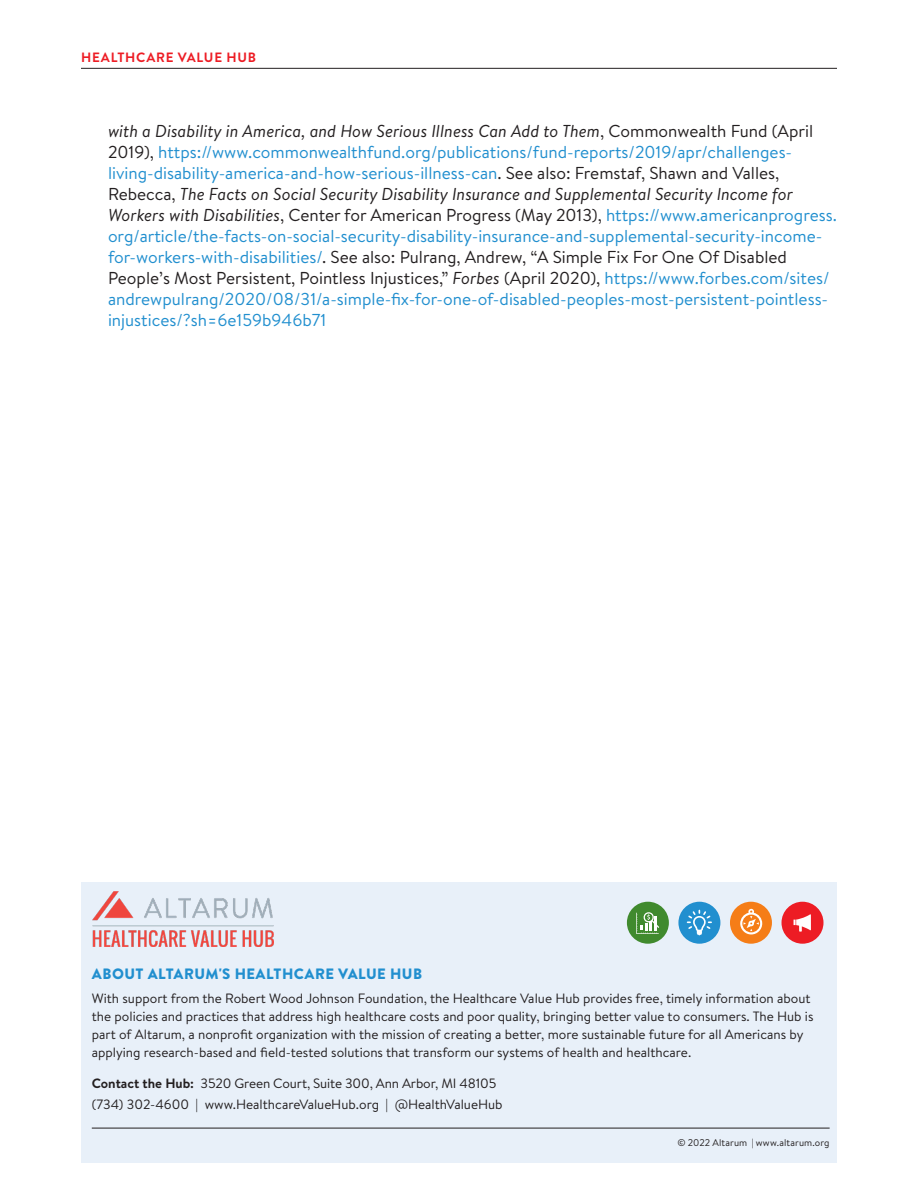
<style>
.page{position:relative;width:918px;height:1188px;background:#fff}
.page>*{position:absolute;margin:0;border:0;box-sizing:border-box;transform-origin:0 0}
.Notes{font:17.25px/21px "Brandon Text";color:#218fcf}
.t1{font:900 15px "Brandon Text";letter-spacing:.03em;color:#218fcf}
.body{font:13.5px/18px "Brandon Text";color:#231f20}
.t2{font:700 13.5px "Brandon Text";letter-spacing:.06em;color:#ed1c24}
.t3{font:9.75px "Brandon Text";letter-spacing:.015em;color:#231f20}
.s1{font-style:italic;color:#231f20}
.s2{color:#231f20}
.s3{font-weight:700}
</style>
<div class="page">
<hr style="left:81px;top:68px;width:756px;height:1px;background:#231f20">
<div style="left:81px;top:882px;width:756px;height:281px;background:#e8f0f9"></div>
<hr style="left:92px;top:1128px;width:738px;height:1px;background:#231f20">
<div style="left:730px;top:902px;width:42px;height:42px;background:#f57d17;border-radius:50%"></div>
<svg style="left:740px;top:909px;width:22px;height:25px"></svg>
<div style="left:678px;top:902px;width:42px;height:42px;background:#218fcf;border-radius:50%"></div>
<svg style="left:687px;top:910px;width:25px;height:25px"></svg>
<div style="left:782px;top:902px;width:42px;height:42px;background:#ed1c24;border-radius:50%"></div>
<svg style="left:794px;top:914px;width:17px;height:18px"></svg>
<div style="left:627px;top:902px;width:42px;height:42px;background:#408a2e;border-radius:50%"></div>
<svg style="left:636px;top:912px;width:23px;height:22px"></svg>
<img style="left:93px;top:891px;width:180px;height:55px">
<p class="t2" style="left:81px;top:48px;width:177px">HEALTHCARE VALUE HUB</p>
<p class="Notes" style="left:108px;top:120px;width:731px"><span class="s1">with a Disability in America, and How Serious Illness Can Add to Them</span><span class="s2">, Commonwealth Fund (April 2019),</span> https://www.commonwealthfund.org/publications/fund-reports/2019/apr/challenges&shy;living-disability-america-and-how-serious-illness-can<span class="s2">. See also: Fremstaf, Shawn and Valles, Rebecca,</span> <span class="s1">The Facts on Social Security Disability Insurance and Supplemental Security Income for Workers with Disabilities</span><span class="s2">, Center for American Progress (May 2013),</span> https://www.americanprogress. org/article/the-facts-on-social-security-disability-insurance-and-supplemental-security-income&shy;for-workers-with-disabilities/<span class="s2">. See also: Pulrang, Andrew, “A Simple Fix For One Of Disabled People’s Most Persistent, Pointless Injustices,”</span> <span class="s1">Forbes</span> <span class="s2">(April 2020),</span> https://www.forbes.com/sites/ andrewpulrang/2020/08/31/a-simple-fix-for-one-of-disabled-peoples-most-persistent-pointless&shy;injustices/?sh=6e159b946b71</p>
<p class="t1" style="left:92px;top:963px;width:332px">ABOUT ALTARUM'S HEALTHCARE VALUE HUB</p>
<p class="body" style="left:92px;top:989px;width:723px">With support from the Robert Wood Johnson Foundation, the Healthcare Value Hub provides free, timely information about the policies and practices that address high healthcare costs and poor quality, bringing better value to consumers. The Hub is part of Altarum, a nonprofit organization with the mission of creating a better, more sustainable future for all Americans by applying research-based and field-tested solutions that transform our systems of health and healthcare.</p>
<p class="body" style="left:92px;top:1073px;width:412px;line-height:21px"><span class="s3">Contact the Hub:</span> 3520 Green Court, Suite 300, Ann Arbor, MI 48105 (734) 302-4600 | www.HealthcareValueHub.org | @HealthValueHub</p>
<p class="t3" style="left:678px;top:1136px;width:154px">© 2022 Altarum | www.altarum.org</p>
</div>
